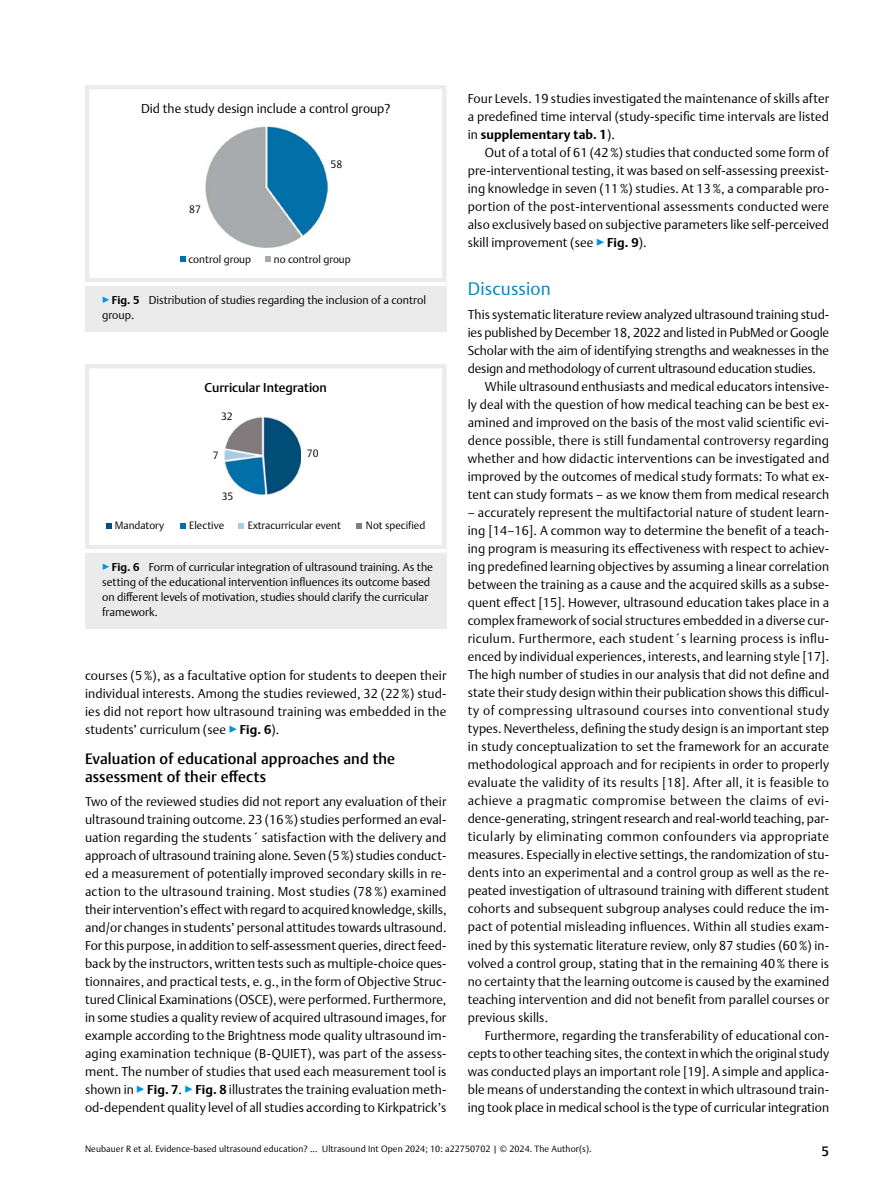
<style>
.page{position:relative;width:893px;height:1191px;background:#fff}
.page>*{position:absolute;margin:0;border:0;box-sizing:border-box;transform-origin:0 0}
.t1{font:300 18px "Thieme Argo 2011";letter-spacing:.01em;color:#0083c2}
.t2{font:500 15px/18px "Thieme Argo 2011";letter-spacing:.01em;color:#000}
.t3{font:500 13.5px "Thieme Argo 2011";color:#000}
.t4{font:300 12.75px/18px "Thieme Argo 2011";letter-spacing:.01em;color:#000;text-align:justify}
.t5{font:500 12.75px "Thieme Argo 2011";color:#000}
.t6{font:300 11.25px/15px "Thieme Argo 2011";color:#000}
.t7{font:300 10.65px "Thieme Argo 2011";color:#000}
.t8{font:300 10.5px "Thieme Argo 2011";color:#000}
.t9{font:300 9px "Thieme Argo 2011";letter-spacing:.01em;color:#000}
.s1{color:#0095da}
.s2{font-weight:700}
</style>
<div class="page">
<svg style="left:85px;top:85px;width:361px;height:197px"></svg>
<div style="left:85px;top:282px;width:361px;height:50px;background:#ebebec"></div>
<hr style="left:85px;top:282px;width:361px;height:4px;background:#fff">
<svg style="left:85px;top:364px;width:361px;height:185px"></svg>
<div style="left:85px;top:549px;width:361px;height:79px;background:#ebebec"></div>
<hr style="left:85px;top:549px;width:361px;height:4px;background:#fff">
<p class="t4" style="left:141px;top:99px;width:251px">Did the study design include a control group?</p>
<p class="t7" style="left:189px;top:202px;width:13px">87</p>
<p class="t7" style="left:331px;top:157px;width:13px">58</p>
<p class="t7" style="left:189px;top:252px;width:64px">control group</p>
<p class="t7" style="left:274px;top:252px;width:79px">no control group</p>
<p class="t6" style="left:102px;top:292px;width:325px"><span class="s1">▶</span><span class="s2">Fig. 5</span> Distribution of studies regarding the inclusion of a control group.</p>
<p class="t5" style="left:205px;top:379px;width:124px">Curricular Integration</p>
<p class="t8" style="left:221px;top:409px;width:13px">32</p>
<p class="t8" style="left:213px;top:448px;width:7px">7</p>
<p class="t8" style="left:307px;top:447px;width:13px">70</p>
<p class="t8" style="left:222px;top:489px;width:13px">35</p>
<p class="t8" style="left:115px;top:519px;width:51px">Mandatory</p>
<p class="t8" style="left:189px;top:519px;width:36px">Elective</p>
<p class="t8" style="left:248px;top:519px;width:95px">Extracurricular event</p>
<p class="t8" style="left:366px;top:519px;width:61px">Not specified</p>
<p class="t6" style="left:102px;top:559px;width:333px"><span class="s1">▶</span><span class="s2">Fig. 6</span> Form of curricular integration of ultrasound training. As the setting of the educational intervention influences its outcome based on different levels of motivation, studies should clarify the curricular framework.</p>
<p class="t4" style="left:85px;top:665px;width:363px">courses (5%), as a facultative option for students to deepen their individual interests. Among the studies reviewed, 32 (22%) stud&shy;ies did not report how ultrasound training was embedded in the students’ curriculum (see <span class="s1">▶</span><span class="s2">Fig. 6</span>).</p>
<p class="t2" style="left:85px;top:749px;width:312px">Evaluation of educational approaches and the assessment of their effects</p>
<p class="t4" style="left:85px;top:791px;width:363px">Two of the reviewed studies did not report any evaluation of their ultrasound training outcome. 23 (16%) studies performed an eval&shy;uation regarding the students´ satisfaction with the delivery and approach of ultrasound training alone. Seven (5%) studies conduct&shy;ed a measurement of potentially improved secondary skills in re&shy;action to the ultrasound training. Most studies (78 %) examined their intervention’s effect with regard to acquired knowledge, skills, and/or changes in students’ personal attitudes towards ultrasound.<br>For this purpose, in addition to self-assessment queries, direct feed&shy;back by the instructors, written tests such as multiple-choice ques&shy;tionnaires, and practical tests, e.g., in the form of Objective Struc&shy;tured Clinical Examinations (OSCE), were performed. Furthermore, in some studies a quality review of acquired ultrasound images, for example according to the Brightness mode quality ultrasound im&shy;aging examination technique (B-QUIET), was part of the assess&shy;ment. The number of studies that used each measurement tool is shown in <span class="s1">▶</span><span class="s2">Fig. 7</span>. <span class="s1">▶</span><span class="s2">Fig. 8</span> illustrates the training evaluation meth&shy;od-dependent quality level of all studies according to Kirkpatrick’s</p>
<p class="t4" style="left:468px;top:89px;width:363px">Four Levels. 19 studies investigated the maintenance of skills after a predefined time interval (study-specific time intervals are listed in <span class="s2">supplementary tab. 1</span>).</p>
<p class="t4" style="left:468px;top:143px;width:363px;text-indent:17px">Out of a total of 61 (42%) studies that conducted some form of pre-interventional testing, it was based on self-assessing preexist&shy;ing knowledge in seven (11%) studies. At 13%, a comparable pro&shy;portion of the post-interventional assessments conducted were also exclusively based on subjective parameters like self-perceived skill improvement (see <span class="s1">▶</span><span class="s2">Fig. 9</span>).</p>
<h1 class="t1" style="left:468px;top:277px;width:85px">Discussion</h1>
<p class="t4" style="left:468px;top:305px;width:363px">This systematic literature review analyzed ultrasound training stud&shy;ies published by December 18, 2022 and listed in PubMed or Google Scholar with the aim of identifying strengths and weaknesses in the design and methodology of current ultrasound education studies.</p>
<p class="t4" style="left:468px;top:377px;width:363px;text-indent:17px">While ultrasound enthusiasts and medical educators intensive&shy;ly deal with the question of how medical teaching can be best ex&shy;amined and improved on the basis of the most valid scientific evi&shy;dence possible, there is still fundamental controversy regarding whether and how didactic interventions can be investigated and improved by the outcomes of medical study formats: To what ex&shy;tent can study formats – as we know them from medical research</p>
<p class="t4" style="left:468px;top:503px;width:363px">– accurately represent the multifactorial nature of student learn&shy;ing [14–16]. A common way to determine the benefit of a teach&shy;ing program is measuring its effectiveness with respect to achiev&shy;ing predefined learning objectives by assuming a linear correlation between the training as a cause and the acquired skills as a subse&shy;quent effect [15]. However, ultrasound education takes place in a complex framework of social structures embedded in a diverse cur&shy;riculum. Furthermore, each student´s learning process is influ&shy;enced by individual experiences, interests, and learning style [17].<br>The high number of studies in our analysis that did not define and state their study design within their publication shows this difficul&shy;ty of compressing ultrasound courses into conventional study types. Nevertheless, defining the study design is an important step in study conceptualization to set the framework for an accurate methodological approach and for recipients in order to properly evaluate the validity of its results [18]. After all, it is feasible to achieve a pragmatic compromise between the claims of evi&shy;dence-generating, stringent research and real-world teaching, par&shy;ticularly by eliminating common confounders via appropriate measures. Especially in elective settings, the randomization of stu&shy;dents into an experimental and a control group as well as the re&shy;peated investigation of ultrasound training with different student cohorts and subsequent subgroup analyses could reduce the im&shy;pact of potential misleading influences. Within all studies exam&shy;ined by this systematic literature review, only 87 studies (60%) in&shy;volved a control group, stating that in the remaining 40% there is no certainty that the learning outcome is caused by the examined teaching intervention and did not benefit from parallel courses or previous skills.</p>
<p class="t4" style="left:468px;top:1025px;width:363px;text-indent:17px">Furthermore, regarding the transferability of educational con&shy;cepts to other teaching sites, the context in which the original study was conducted plays an important role [19]. A simple and applica&shy;ble means of understanding the context in which ultrasound train&shy;ing took place in medical school is the type of curricular integration</p>
<p class="t9" style="left:85px;top:1143px;width:508px">Neubauer R et al. Evidence-based ultrasound education? ... Ultrasound Int Open 2024; 10: a22750702 | © 2024. The Author(s).</p>
<p class="t3" style="left:822px;top:1142px;width:9px">5</p>
</div>
